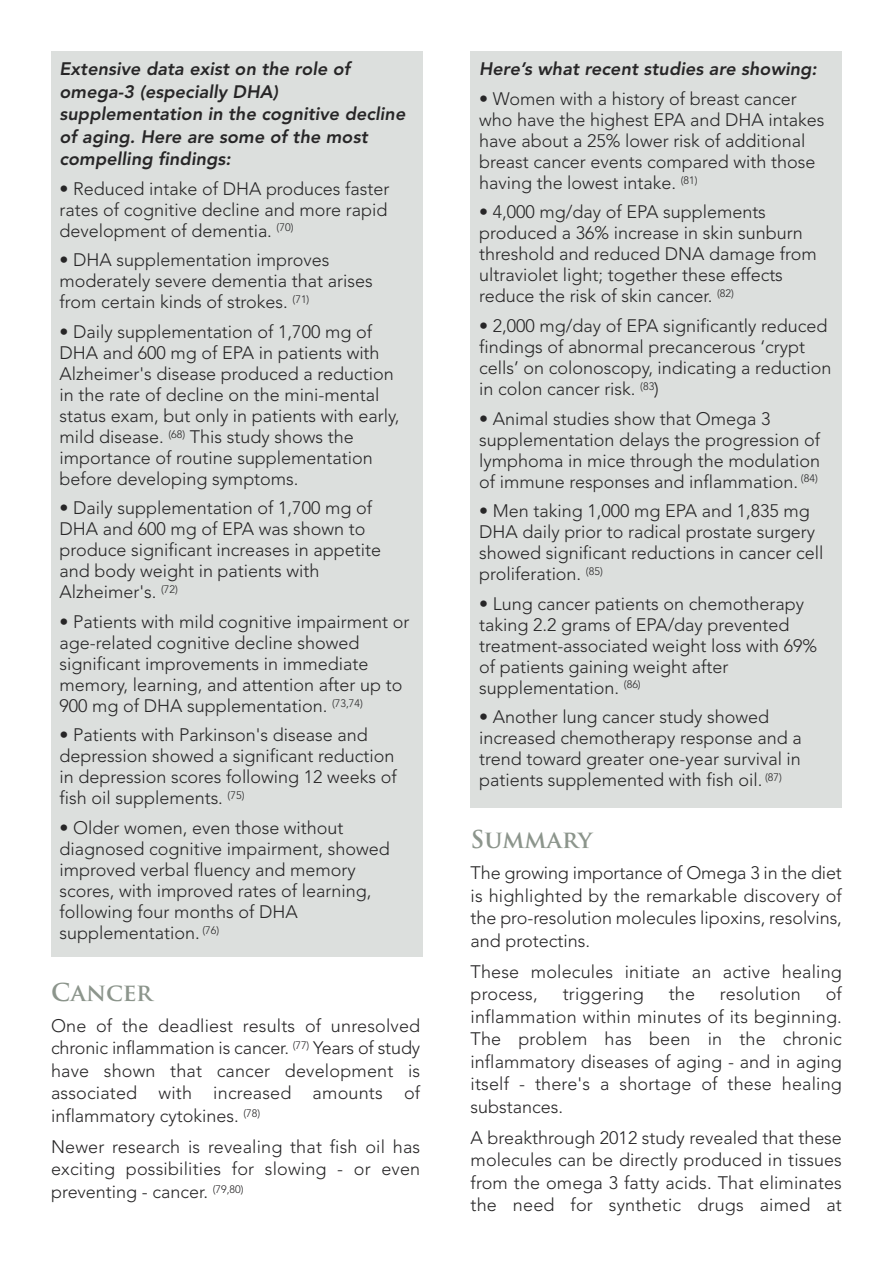
<style>
.page{position:relative;width:893px;height:1263px;background:#fff}
.page>*{position:absolute;margin:0;border:0;box-sizing:border-box;transform-origin:0 0}
.t1{font:700 24px "Trajan Pro";color:#8c958c}
.t2{font:300 18px/21px "Avenir";color:#272627}
.t3{font:italic 800 18px/22.5px "Avenir";letter-spacing:.005em;color:#272627}
</style>
<div class="page">
<div style="left:51px;top:51px;width:371px;height:906px;background:#dcdfdd"></div>
<div style="left:471px;top:51px;width:371px;height:756px;background:#dcdfdd"></div>
<p class="t3" style="left:60px;top:59px;width:347px">Extensive data exist on the role of omega-3 (especially DHA) supplementation in the cognitive decline of aging. Here are some of the most compelling findings:</p>
<p class="t2" style="left:60px;top:179px;width:331px;text-align:justify">• Reduced intake of DHA produces faster rates of cognitive decline and more rapid development of dementia. <sup>(70)</sup></p>
<p class="t2" style="left:60px;top:251px;width:315px">• DHA supplementation improves moderately severe dementia that arises from certain kinds of strokes. <sup>(71)</sup></p>
<p class="t2" style="left:60px;top:322px;width:341px">• Daily supplementation of 1,700 mg of DHA and 600 mg of EPA in patients with Alzheimer's disease produced a reduction in the rate of decline on the mini-mental status exam, but only in patients with early, mild disease. <sup>(68)</sup> This study shows the importance of routine supplementation before developing symptoms.</p>
<p class="t2" style="left:60px;top:499px;width:323px">• Daily supplementation of 1,700 mg of<br>DHA and 600 mg of EPA was shown to produce significant increases in appetite and body weight in patients with<br>Alzheimer's. <sup>(72)</sup></p>
<p class="t2" style="left:60px;top:612px;width:351px">• Patients with mild cognitive impairment or age-related cognitive decline showed significant improvements in immediate memory, learning, and attention after up to 900 mg of DHA supplementation. <sup>(73,74)</sup></p>
<p class="t2" style="left:60px;top:726px;width:339px">• Patients with Parkinson's disease and depression showed a significant reduction in depression scores following 12 weeks of fish oil supplements. <sup>(75)</sup></p>
<p class="t2" style="left:60px;top:818px;width:332px">• Older women, even those without diagnosed cognitive impairment, showed improved verbal fluency and memory scores, with improved rates of learning, following four months of DHA supplementation. <sup>(76)</sup></p>
<h1 class="t1" style="left:51px;top:983px;width:103px">CANCER</h1>
<p class="t2" style="left:51px;top:1016px;width:371px;line-height:22.5px;text-align:justify">One of the deadliest results of unresolved chronic inflammation is cancer. <sup>(77)</sup> Years of study have shown that cancer development is associated with increased amounts of inflammatory cytokines. <sup>(78)</sup></p>
<p class="t2" style="left:51px;top:1137px;width:371px;line-height:22.5px;text-align:justify">Newer research is revealing that fish oil has exciting possibilities for slowing - or even preventing - cancer. <sup>(79,80)</sup></p>
<p class="t3" style="left:479px;top:59px;width:339px">Here’s what recent studies are showing:</p>
<p class="t2" style="left:479px;top:90px;width:347px">• Women with a history of breast cancer who have the highest EPA and DHA intakes have about a 25% lower risk of additional breast cancer events compared with those having the lowest intake. <sup>(81)</sup></p>
<p class="t2" style="left:479px;top:203px;width:339px">• 4,000 mg/day of EPA supplements produced a 36% increase in skin sunburn threshold and reduced DNA damage from ultraviolet light; together these effects reduce the risk of skin cancer. <sup>(82)</sup></p>
<p class="t2" style="left:479px;top:317px;width:354px">• 2,000 mg/day of EPA significantly reduced findings of abnormal precancerous ‘crypt cells’ on colonoscopy, indicating a reduction in colon cancer risk. <sup>(83</sup>)</p>
<p class="t2" style="left:479px;top:409px;width:343px">• Animal studies show that Omega 3 supplementation delays the progression of lymphoma in mice through the modulation of immune responses and inflammation. <sup>(84)</sup></p>
<p class="t2" style="left:479px;top:502px;width:346px">• Men taking 1,000 mg EPA and 1,835 mg DHA daily prior to radical prostate surgery showed significant reductions in cancer cell proliferation. <sup>(85)</sup></p>
<p class="t2" style="left:479px;top:594px;width:339px">• Lung cancer patients on chemotherapy taking 2.2 grams of EPA/day prevented treatment-associated weight loss with 69% of patients gaining weight after supplementation. <sup>(86)</sup></p>
<p class="t2" style="left:479px;top:708px;width:324px">• Another lung cancer study showed increased chemotherapy response and a trend toward greater one-year survival in patients supplemented with fish oil. <sup>(87)</sup></p>
<h1 class="t1" style="left:471px;top:830px;width:123px">SUMMARY</h1>
<p class="t2" style="left:471px;top:863px;width:373px;line-height:22.5px;text-align:justify">The growing importance of Omega 3 in the diet is highlighted by the remarkable discovery of the pro-resolution molecules lipoxins, resolvins, and protectins.</p>
<p class="t2" style="left:471px;top:961px;width:373px;line-height:22.5px">These molecules initiate an active healing process,</p>
<p class="t2" style="left:471px;top:984px;width:373px;line-height:22.5px;text-align:justify;text-indent:355px">of inflammation within minutes of its beginning.<br>The problem has been in the chronic inflammatory diseases of aging - and in aging itself - there's a shortage of these healing substances.</p>
<p class="t2" style="left:471px;top:1127px;width:373px;line-height:22.5px;text-align:justify">A breakthrough 2012 study revealed that these molecules can be directly produced in tissues from the omega 3 fatty acids. That eliminates the need for synthetic drugs aimed at</p>
<p class="t2" style="left:563px;top:985px;width:83px">triggering</p>
<p class="t2" style="left:669px;top:985px;width:28px">the</p>
<p class="t2" style="left:720px;top:985px;width:82px">resolution</p>
</div>
